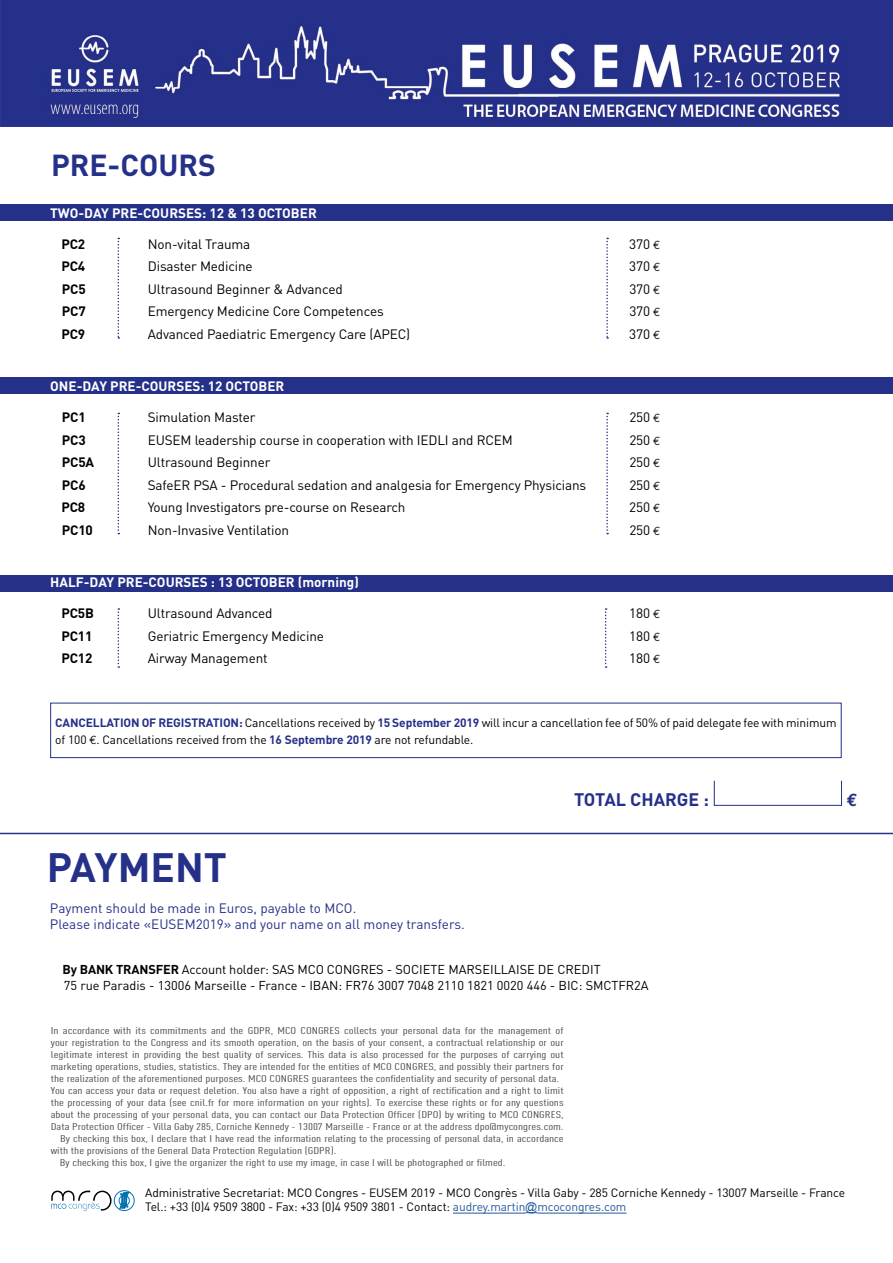
<style>
.page{position:relative;width:893px;height:1263px;background:#fff}
.page>*{position:absolute;margin:0;border:0;box-sizing:border-box;transform-origin:0 0}
.t1{font:700 40.5px "DIN";color:#253089}
.t2{font:700 30px "DIN";color:#253089}
.t3{font:700 18px "DIN";color:#253089}
.t4{font:700 18px "Euro Mono";color:#253089}
.t5{font:13.5px "DIN";letter-spacing:-.01em;color:#000}
.t6{font:700 13.5px "DIN";color:#fff}
.t7{font:13.5px/16.2px "DIN";color:#253089}
.t8{font:700 13.5px "DIN";letter-spacing:-.01em;color:#000}
.t9{font:12.75px/16.5px "DIN";color:#000}
.t10{font:12px/16.5px "DIN";letter-spacing:-.01em;color:#000}
.t11{font:9.75px "DIN Cond";color:#484847;scale:1.41 1}
.s1{font-family:"Euro Mono";font-size:12px}
.s2{font-weight:700;color:#253089}
.s3{font-family:"Euro Mono"}
.s4{font-weight:700}
.s5{color:#22599b}
.s6{font-family:"Arial";color:#22599b}
</style>
<div class="page">
<div style="left:0;top:204px;width:893px;height:17px;background:#253089"></div>
<div style="left:0;top:378px;width:893px;height:16px;background:#253089"></div>
<div style="left:0;top:575px;width:893px;height:16px;background:#253089"></div>
<img style="left:0;top:0;width:893px;height:127px">
<div style="left:50px;top:703px;width:792px;height:55px;border:1px solid #253089"></div>
<div style="left:714px;top:780px;width:128px;height:26px;border:1px solid #253089"></div>
<hr style="left:453px;top:1213px;width:72px;height:1px;background:#22599b">
<svg style="left:525px;top:1212px;width:12px;height:1px"></svg>
<hr style="left:537px;top:1213px;width:89px;height:1px;background:#22599b">
<svg style="left:51px;top:1190px;width:83px;height:21px"></svg>
<svg style="left:118px;top:238px;width:1px;height:101px"></svg>
<svg style="left:606px;top:238px;width:2px;height:101px"></svg>
<svg style="left:606px;top:413px;width:2px;height:121px"></svg>
<svg style="left:118px;top:413px;width:1px;height:121px"></svg>
<svg style="left:118px;top:608px;width:1px;height:60px"></svg>
<svg style="left:605px;top:608px;width:2px;height:60px"></svg>
<hr style="left:0;top:833px;width:893px;height:1px;background:#253089">
<h2 class="t2" style="left:51px;top:145px;width:166px">PRE-COURS</h2>
<h3 class="t6" style="left:50px;top:204px;width:268px">TWO-DAY PRE-COURSES: 12 &amp; 13 OCTOBER</h3>
<h3 class="t8" style="left:61px;top:235px;width:25px">PC2</h3>
<h3 class="t5" style="left:148px;top:235px;width:104px">Non-vital Trauma</h3>
<h3 class="t5" style="left:629px;top:235px;width:33px">370 <span class="s1">€</span></h3>
<h3 class="t8" style="left:61px;top:258px;width:25px">PC4</h3>
<h3 class="t5" style="left:148px;top:258px;width:106px">Disaster Medicine</h3>
<h3 class="t5" style="left:629px;top:258px;width:33px">370 <span class="s1">€</span></h3>
<h3 class="t8" style="left:62px;top:280px;width:25px">PC5</h3>
<h3 class="t5" style="left:148px;top:280px;width:196px">Ultrasound Beginner &amp; Advanced</h3>
<h3 class="t5" style="left:629px;top:280px;width:33px">370 <span class="s1">€</span></h3>
<h3 class="t8" style="left:62px;top:303px;width:25px">PC7</h3>
<h3 class="t5" style="left:148px;top:303px;width:237px">Emergency Medicine Core Competences</h3>
<h3 class="t5" style="left:629px;top:303px;width:33px">370 <span class="s1">€</span></h3>
<h3 class="t8" style="left:61px;top:325px;width:25px">PC9</h3>
<h3 class="t5" style="left:148px;top:325px;width:264px">Advanced Paediatric Emergency Care (APEC)</h3>
<h3 class="t5" style="left:629px;top:325px;width:33px">370 <span class="s1">€</span></h3>
<h3 class="t6" style="left:50px;top:378px;width:236px">ONE-DAY PRE-COURSES: 12 OCTOBER</h3>
<h3 class="t8" style="left:62px;top:409px;width:25px">PC1</h3>
<h3 class="t5" style="left:148px;top:409px;width:109px">Simulation Master</h3>
<h3 class="t5" style="left:629px;top:409px;width:33px">250 <span class="s1">€</span></h3>
<h3 class="t8" style="left:62px;top:431px;width:25px">PC3</h3>
<h3 class="t5" style="left:148px;top:431px;width:367px">EUSEM leadership course in cooperation with IEDLI and RCEM</h3>
<h3 class="t5" style="left:629px;top:431px;width:33px">250 <span class="s1">€</span></h3>
<h3 class="t8" style="left:62px;top:454px;width:34px">PC5A</h3>
<h3 class="t5" style="left:148px;top:454px;width:124px">Ultrasound Beginner</h3>
<h3 class="t5" style="left:629px;top:454px;width:33px">250 <span class="s1">€</span></h3>
<h3 class="t8" style="left:62px;top:476px;width:25px">PC6</h3>
<h3 class="t5" style="left:148px;top:476px;width:440px">SafeER PSA - Procedural sedation and analgesia for Emergency Physicians</h3>
<h3 class="t5" style="left:629px;top:476px;width:33px">250 <span class="s1">€</span></h3>
<h3 class="t8" style="left:61px;top:499px;width:25px">PC8</h3>
<h3 class="t5" style="left:148px;top:499px;width:259px">Young Investigators pre-course on Research</h3>
<h3 class="t5" style="left:629px;top:499px;width:33px">250 <span class="s1">€</span></h3>
<h3 class="t8" style="left:62px;top:521px;width:33px">PC10</h3>
<h3 class="t5" style="left:148px;top:521px;width:143px">Non-Invasive Ventilation</h3>
<h3 class="t5" style="left:629px;top:521px;width:33px">250 <span class="s1">€</span></h3>
<h3 class="t6" style="left:50px;top:574px;width:310px">HALF-DAY PRE-COURSES : 13 OCTOBER (morning)</h3>
<h3 class="t8" style="left:61px;top:605px;width:34px">PC5B</h3>
<h3 class="t5" style="left:148px;top:605px;width:126px">Ultrasound Advanced</h3>
<h3 class="t5" style="left:629px;top:605px;width:33px">180 <span class="s1">€</span></h3>
<h3 class="t8" style="left:61px;top:627px;width:33px">PC11</h3>
<h3 class="t5" style="left:148px;top:627px;width:178px">Geriatric Emergency Medicine</h3>
<h3 class="t5" style="left:629px;top:627px;width:33px">180 <span class="s1">€</span></h3>
<h3 class="t8" style="left:61px;top:650px;width:33px">PC12</h3>
<h3 class="t5" style="left:148px;top:650px;width:121px">Airway Management</h3>
<h3 class="t5" style="left:629px;top:650px;width:33px">180 <span class="s1">€</span></h3>
<p class="t10" style="left:55px;top:714px;width:783px"><span class="s2">CANCELLATION OF REGISTRATION:</span> Cancellations received by <span class="s2">15 September 2019</span> will incur a cancellation fee of 50% of paid delegate fee with minimum of 100 <span class="s3">€</span>. Cancellations received from the <span class="s2">16 Septembre 2019</span> are not refundable.</p>
<h1 class="t1" style="left:47px;top:840px;width:182px">PAYMENT</h1>
<h3 class="t7" style="left:50px;top:900px;width:416px">Payment should be made in Euros, payable to MCO.<br>Please indicate «EUSEM2019» and your name on all money transfers.</h3>
<h3 class="t3" style="left:574px;top:787px;width:137px">TOTAL CHARGE :</h3>
<h3 class="t4" style="left:847px;top:789px;width:12px">€</h3>
<h3 class="t9" style="left:63px;top:961px;width:588px"><span class="s4">By BANK TRANSFER</span> Account holder: SAS MCO CONGRES - SOCIETE MARSEILLAISE DE CREDIT<br>75 rue Paradis - 13006 Marseille - France - IBAN: FR76 3007 7048 2110 1821 0020 446 - BIC: SMCTFR2A</h3>
<p class="t11" style="left:51px;top:1025px;width:365px">In accordance with its commitments and the GDPR, MCO CONGRES collects your personal data for the management of</p>
<p class="t11" style="left:51px;top:1037px;width:365px">your registration to the Congress and its smooth operation, on the basis of your consent, a contractual relationship or our</p>
<p class="t11" style="left:51px;top:1049px;width:365px">legitimate interest in providing the best quality of services. This data is also processed for the purposes of carrying out</p>
<p class="t11" style="left:51px;top:1061px;width:365px">marketing operations, studies, statistics. They are intended for the entities of MCO CONGRES, and possibly their partners for</p>
<p class="t11" style="left:51px;top:1073px;width:362px">the realization of the aforementioned purposes. MCO CONGRES guarantees the confidentiality and security of personal data.</p>
<p class="t11" style="left:51px;top:1085px;width:365px">You can access your data or request deletion. You also have a right of opposition, a right of rectification and a right to limit</p>
<p class="t11" style="left:51px;top:1097px;width:365px">the processing of your data (see cnil.fr for more information on your rights). To exercise these rights or for any questions</p>
<p class="t11" style="left:51px;top:1109px;width:365px">about the processing of your personal data, you can contact our Data Protection Officer (DPO) by writing to MCO CONGRES,</p>
<p class="t11" style="left:51px;top:1121px;width:365px">Data Protection Officer - Villa Gaby 285, Corniche Kennedy - 13007 Marseille - France or at the address dpo@mycongres.com.</p>
<p class="t11" style="left:60px;top:1133px;width:359px">By checking this box, I declare that I have read the information relating to the processing of personal data, in accordance</p>
<p class="t11" style="left:51px;top:1145px;width:204px">with the provisions of the General Data Protection Regulation (GDPR).</p>
<p class="t11" style="left:60px;top:1157px;width:318px">By checking this box, I give the organizer the right to use my image, in case I will be photographed or filmed.</p>
<p class="t10" style="left:145px;top:1185px;width:701px;line-height:14.4px">Administrative Secretariat: MCO Congres - EUSEM 2019 - MCO Congrès - Villa Gaby - 285 Corniche Kennedy - 13007 Marseille - France<br>Tel.: +33 (0)4 9509 3800 - Fax: +33 (0)4 9509 3801 - Contact: <span class="s5">audrey.martin</span><span class="s6">@</span><span class="s5">mcocongres.com</span></p>
</div>
